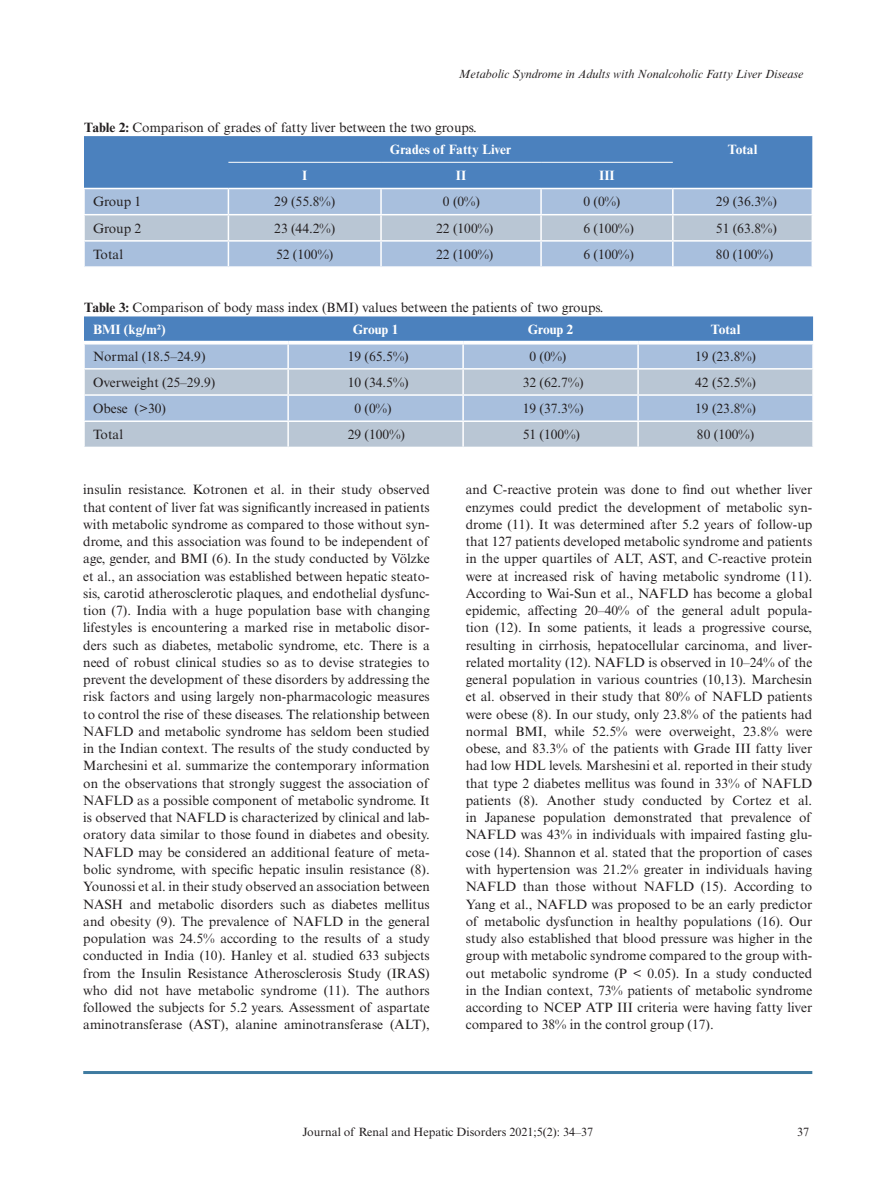
<style>
.page{position:relative;width:893px;height:1191px;background:#fff}
.page>*{position:absolute;margin:0;border:0;box-sizing:border-box;transform-origin:0 0}
.TX{font:13.5px/17.2px "Times New Roman MT Std";color:#231f20;text-align:justify}
.TB{font:13.5px "Times New Roman MT Std";color:#231f20}
.TT{font:13.5px "Times New Roman MT Std";color:#231f20}
.TCH{font:700 13.5px "Times New Roman MT Std";color:#fff}
.t1{font:italic 12px "Times New Roman MT Std";color:#231f20}
.t2{font:12px "Times New Roman MT Std";color:#231f20}
.s1{font-weight:700}
</style>
<div class="page">
<hr style="left:83px;top:1071px;width:729px;height:3px;background:#3f7ba0">
<svg style="left:84px;top:136px;width:728px;height:130px;background:#87a8cf"></svg>
<hr style="left:380px;top:242px;width:2px;height:24px;background:#fff">
<hr style="left:540px;top:242px;width:2px;height:24px;background:#fff">
<hr style="left:672px;top:242px;width:2px;height:24px;background:#fff">
<hr style="left:228px;top:162px;width:153px;height:1px;background:#fff">
<hr style="left:381px;top:162px;width:160px;height:1px;background:#fff">
<hr style="left:541px;top:162px;width:132px;height:1px;background:#fff">
<hr style="left:83px;top:188px;width:145px;height:1px;background:#fff">
<hr style="left:83px;top:189px;width:2px;height:25px;background:#fff">
<hr style="left:228px;top:188px;width:153px;height:1px;background:#fff">
<hr style="left:381px;top:188px;width:160px;height:1px;background:#fff">
<hr style="left:541px;top:188px;width:132px;height:1px;background:#fff">
<hr style="left:673px;top:188px;width:140px;height:1px;background:#fff">
<hr style="left:811px;top:189px;width:2px;height:25px;background:#fff">
<hr style="left:83px;top:242px;width:2px;height:24px;background:#fff">
<hr style="left:811px;top:242px;width:2px;height:24px;background:#fff">
<hr style="left:83px;top:214px;width:145px;height:1px;background:#fff">
<hr style="left:83px;top:215px;width:2px;height:25px;background:#fff">
<hr style="left:228px;top:214px;width:153px;height:1px;background:#fff">
<hr style="left:381px;top:214px;width:160px;height:1px;background:#fff">
<hr style="left:541px;top:214px;width:132px;height:1px;background:#fff">
<hr style="left:673px;top:214px;width:140px;height:1px;background:#fff">
<hr style="left:811px;top:215px;width:2px;height:25px;background:#fff">
<hr style="left:83px;top:240px;width:145px;height:2px;background:#fff">
<hr style="left:228px;top:240px;width:153px;height:2px;background:#fff">
<hr style="left:381px;top:240px;width:160px;height:2px;background:#fff">
<hr style="left:541px;top:240px;width:132px;height:2px;background:#fff">
<hr style="left:673px;top:240px;width:140px;height:2px;background:#fff">
<svg style="left:84px;top:316px;width:729px;height:25px;background:#4f84bf"></svg>
<div style="left:85px;top:344px;width:727px;height:24px;background:#a8bfdd"></div>
<svg style="left:85px;top:369px;width:727px;height:78px;background:#b4c4d7"></svg>
<hr style="left:287px;top:344px;width:2px;height:24px;background:#fff">
<hr style="left:462px;top:344px;width:2px;height:24px;background:#fff">
<hr style="left:637px;top:344px;width:2px;height:24px;background:#fff">
<hr style="left:287px;top:369px;width:2px;height:25px;background:#fff">
<hr style="left:462px;top:369px;width:2px;height:25px;background:#fff">
<hr style="left:637px;top:369px;width:2px;height:25px;background:#fff">
<hr style="left:287px;top:396px;width:2px;height:24px;background:#fff">
<hr style="left:462px;top:396px;width:2px;height:24px;background:#fff">
<hr style="left:637px;top:396px;width:2px;height:24px;background:#fff">
<hr style="left:287px;top:422px;width:2px;height:25px;background:#fff">
<hr style="left:462px;top:422px;width:2px;height:25px;background:#fff">
<hr style="left:637px;top:422px;width:2px;height:25px;background:#fff">
<hr style="left:83px;top:394px;width:205px;height:2px;background:#fff">
<hr style="left:288px;top:394px;width:175px;height:2px;background:#fff">
<hr style="left:463px;top:394px;width:175px;height:2px;background:#fff">
<hr style="left:638px;top:394px;width:176px;height:2px;background:#fff">
<hr style="left:83px;top:420px;width:205px;height:2px;background:#fff">
<hr style="left:288px;top:420px;width:175px;height:2px;background:#fff">
<hr style="left:463px;top:420px;width:175px;height:2px;background:#fff">
<hr style="left:638px;top:420px;width:176px;height:2px;background:#fff">
<p class="t1" style="left:459px;top:67px;width:346px">Metabolic Syndrome in Adults with Nonalcoholic Fatty Liver Disease</p>
<p class="TT" style="left:84px;top:119px;width:394px"><span class="s1">Table 2:</span> Comparison of grades of fatty liver between the two groups.</p>
<p class="TCH" style="left:390px;top:141px;width:123px">Grades of Fatty Liver</p>
<p class="TCH" style="left:728px;top:141px;width:31px">Total</p>
<p class="TCH" style="left:302px;top:167px;width:7px">I</p>
<p class="TCH" style="left:456px;top:167px;width:12px">II</p>
<p class="TCH" style="left:599px;top:167px;width:17px">III</p>
<p class="TB" style="left:93px;top:194px;width:50px">Group 1</p>
<p class="TB" style="left:274px;top:194px;width:62px">29 (55.8%)</p>
<p class="TB" style="left:443px;top:194px;width:38px">0 (0%)</p>
<p class="TB" style="left:583px;top:194px;width:38px">0 (0%)</p>
<p class="TB" style="left:716px;top:194px;width:62px">29 (36.3%)</p>
<p class="TB" style="left:93px;top:220px;width:50px">Group 2</p>
<p class="TB" style="left:274px;top:220px;width:62px">23 (44.2%)</p>
<p class="TB" style="left:436px;top:220px;width:59px">22 (100%)</p>
<p class="TB" style="left:583px;top:220px;width:52px">6 (100%)</p>
<p class="TB" style="left:716px;top:220px;width:62px">51 (63.8%)</p>
<p class="TB" style="left:93px;top:246px;width:31px">Total</p>
<p class="TB" style="left:276px;top:246px;width:59px">52 (100%)</p>
<p class="TB" style="left:436px;top:246px;width:59px">22 (100%)</p>
<p class="TB" style="left:583px;top:246px;width:52px">6 (100%)</p>
<p class="TB" style="left:716px;top:246px;width:59px">80 (100%)</p>
<p class="TT" style="left:84px;top:299px;width:521px"><span class="s1">Table 3:</span> Comparison of body mass index (BMI) values between the patients of two groups.</p>
<p class="TCH" style="left:93px;top:321px;width:74px">BMI (kg/m²)</p>
<p class="TCH" style="left:353px;top:321px;width:47px">Group 1</p>
<p class="TCH" style="left:528px;top:321px;width:47px">Group 2</p>
<p class="TCH" style="left:711px;top:321px;width:31px">Total</p>
<p class="TB" style="left:93px;top:348px;width:114px">Normal (18.5–24.9)</p>
<p class="TB" style="left:348px;top:348px;width:62px">19 (65.5%)</p>
<p class="TB" style="left:529px;top:348px;width:38px">0 (0%)</p>
<p class="TB" style="left:695px;top:348px;width:62px">19 (23.8%)</p>
<p class="TB" style="left:93px;top:374px;width:124px">Overweight (25–29.9)</p>
<p class="TB" style="left:348px;top:374px;width:62px">10 (34.5%)</p>
<p class="TB" style="left:523px;top:374px;width:62px">32 (62.7%)</p>
<p class="TB" style="left:695px;top:374px;width:62px">42 (52.5%)</p>
<p class="TB" style="left:93px;top:400px;width:75px">Obese (&gt;30)</p>
<p class="TB" style="left:354px;top:400px;width:38px">0 (0%)</p>
<p class="TB" style="left:523px;top:400px;width:62px">19 (37.3%)</p>
<p class="TB" style="left:695px;top:400px;width:62px">19 (23.8%)</p>
<p class="TB" style="left:93px;top:427px;width:31px">Total</p>
<p class="TB" style="left:348px;top:427px;width:59px">29 (100%)</p>
<p class="TB" style="left:523px;top:427px;width:59px">51 (100%)</p>
<p class="TB" style="left:697px;top:427px;width:59px">80 (100%)</p>
<p class="TX" style="left:83px;top:481px;width:348px">insulin resistance. Kotronen et al. in their study observed that content of liver fat was significantly increased in patients with metabolic syndrome as compared to those without syn&shy;drome, and this association was found to be independent of age, gender, and BMI (6). In the study conducted by Völzke et al., an association was established between hepatic steato&shy;sis, carotid atherosclerotic plaques, and endothelial dysfunc&shy;tion (7). India with a huge population base with changing lifestyles is encountering a marked rise in metabolic disor&shy;ders such as diabetes, metabolic syndrome, etc. There is a need of robust clinical studies so as to devise strategies to prevent the development of these disorders by addressing the risk factors and using largely non-pharmacologic measures to control the rise of these diseases. The relationship between NAFLD and metabolic syndrome has seldom been studied in the Indian context. The results of the study conducted by Marchesini et al. summarize the contemporary information on the observations that strongly suggest the association of NAFLD as a possible component of metabolic syndrome. It is observed that NAFLD is characterized by clinical and lab&shy;oratory data similar to those found in diabetes and obesity.<br>NAFLD may be considered an additional feature of meta&shy;bolic syndrome, with specific hepatic insulin resistance (8).<br>Younossi et al. in their study observed an association between NASH and metabolic disorders such as diabetes mellitus and obesity (9). The prevalence of NAFLD in the general population was 24.5% according to the results of a study conducted in India (10). Hanley et al. studied 633 subjects from the Insulin Resistance Atherosclerosis Study (IRAS) who did not have metabolic syndrome (11). The authors followed the subjects for 5.2 years. Assessment of aspartate aminotransferase (AST), alanine aminotransferase (ALT),</p>
<p class="TX" style="left:466px;top:481px;width:348px">and C-reactive protein was done to find out whether liver enzymes could predict the development of metabolic syn&shy;drome (11). It was determined after 5.2 years of follow-up that 127 patients developed metabolic syndrome and patients in the upper quartiles of ALT, AST, and C-reactive protein were at increased risk of having metabolic syndrome (11).<br>According to Wai-Sun et al., NAFLD has become a global epidemic, affecting 20–40% of the general adult popula&shy;tion (12). In some patients, it leads a progressive course, resulting in cirrhosis, hepatocellular carcinoma, and liver&shy;related mortality (12). NAFLD is observed in 10–24% of the general population in various countries (10,13). Marchesin et al. observed in their study that 80% of NAFLD patients were obese (8). In our study, only 23.8% of the patients had normal BMI, while 52.5% were overweight, 23.8% were obese, and 83.3% of the patients with Grade III fatty liver had low HDL levels. Marshesini et al. reported in their study that type 2 diabetes mellitus was found in 33% of NAFLD patients (8). Another study conducted by Cortez et al. in Japanese population demonstrated that prevalence of NAFLD was 43% in individuals with impaired fasting glu&shy;cose (14). Shannon et al. stated that the proportion of cases with hypertension was 21.2% greater in individuals having NAFLD than those without NAFLD (15). According to Yang et al., NAFLD was proposed to be an early predictor of metabolic dysfunction in healthy populations (16). Our study also established that blood pressure was higher in the group with metabolic syndrome compared to the group with&shy;out metabolic syndrome (P &lt; 0.05). In a study conducted in the Indian context, 73% patients of metabolic syndrome according to NCEP ATP III criteria were having fatty liver compared to 38% in the control group (17).</p>
<p class="t2" style="left:303px;top:1124px;width:292px">Journal of Renal and Hepatic Disorders 2021;5(2): 34–37</p>
<p class="t2" style="left:797px;top:1124px;width:13px">37</p>
</div>
